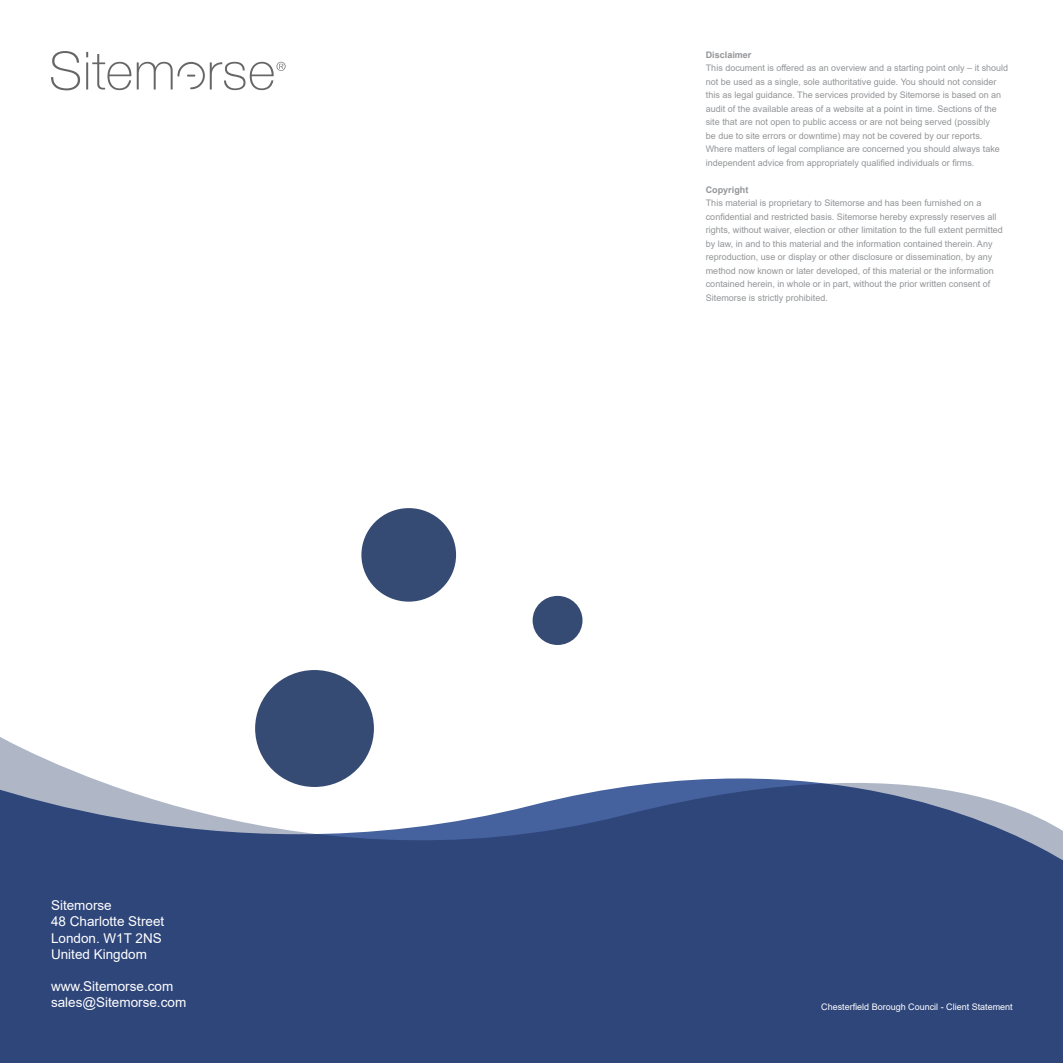
<style>
.page{position:relative;width:1063px;height:1063px;background:#fff}
.page>*{position:absolute;margin:0;border:0;box-sizing:border-box;transform-origin:0 0}
.t1{font:13.5px/16.2px "Arial";color:#fff}
.t2{font:9px/13.5px "Arial";color:#939598}
.t3{font:9px "Arial";color:#fff}
.t4{font:700 9px "Arial";color:#939598}
</style>
<div class="page">
<svg style="left:51px;top:51px;width:29px;height:39px"></svg>
<svg style="left:86px;top:52px;width:45px;height:38px"></svg>
<svg style="left:137px;top:62px;width:149px;height:28px"></svg>
<svg style="left:0;top:736px;width:1063px;height:327px;fill:#2f467b"></svg>
<div style="left:361px;top:508px;width:95px;height:94px;background:#364b73;border-radius:50%"></div>
<div style="left:533px;top:596px;width:50px;height:49px;background:#364b73;border-radius:50%"></div>
<div style="left:255px;top:670px;width:119px;height:117px;background:#364b73;border-radius:50%"></div>
<p class="t1" style="left:51px;top:897px;width:115px">Sitemorse<br>48 Charlotte Street<br>London. W1T 2NS<br>United Kingdom</p>
<p class="t1" style="left:51px;top:978px;width:137px">www.Sitemorse.com sales@Sitemorse.com</p>
<p class="t4" style="left:706px;top:48px;width:47px">Disclaimer</p>
<p class="t2" style="left:706px;top:61px;width:304px">This document is offered as an overview and a starting point only – it should not be used as a single, sole authoritative guide. You should not consider this as legal guidance. The services provided by Sitemorse is based on an audit of the available areas of a website at a point in time. Sections of the site that are not open to public access or are not being served (possibly<br>be due to site errors or downtime) may not be covered by our reports.<br>Where matters of legal compliance are concerned you should always take independent advice from appropriately qualified individuals or firms.</p>
<p class="t4" style="left:706px;top:183px;width:44px">Copyright</p>
<p class="t2" style="left:706px;top:196px;width:299px">This material is proprietary to Sitemorse and has been furnished on a confidential and restricted basis. Sitemorse hereby expressly reserves all rights, without waiver, election or other limitation to the full extent permitted by law, in and to this material and the information contained therein. Any reproduction, use or display or other disclosure or dissemination, by any method now known or later developed, of this material or the information contained herein, in whole or in part, without the prior written consent of Sitemorse is strictly prohibited.</p>
<p class="t3" style="left:821px;top:1000px;width:193px">Chesterfield Borough Council - Client Statement</p>
</div>
